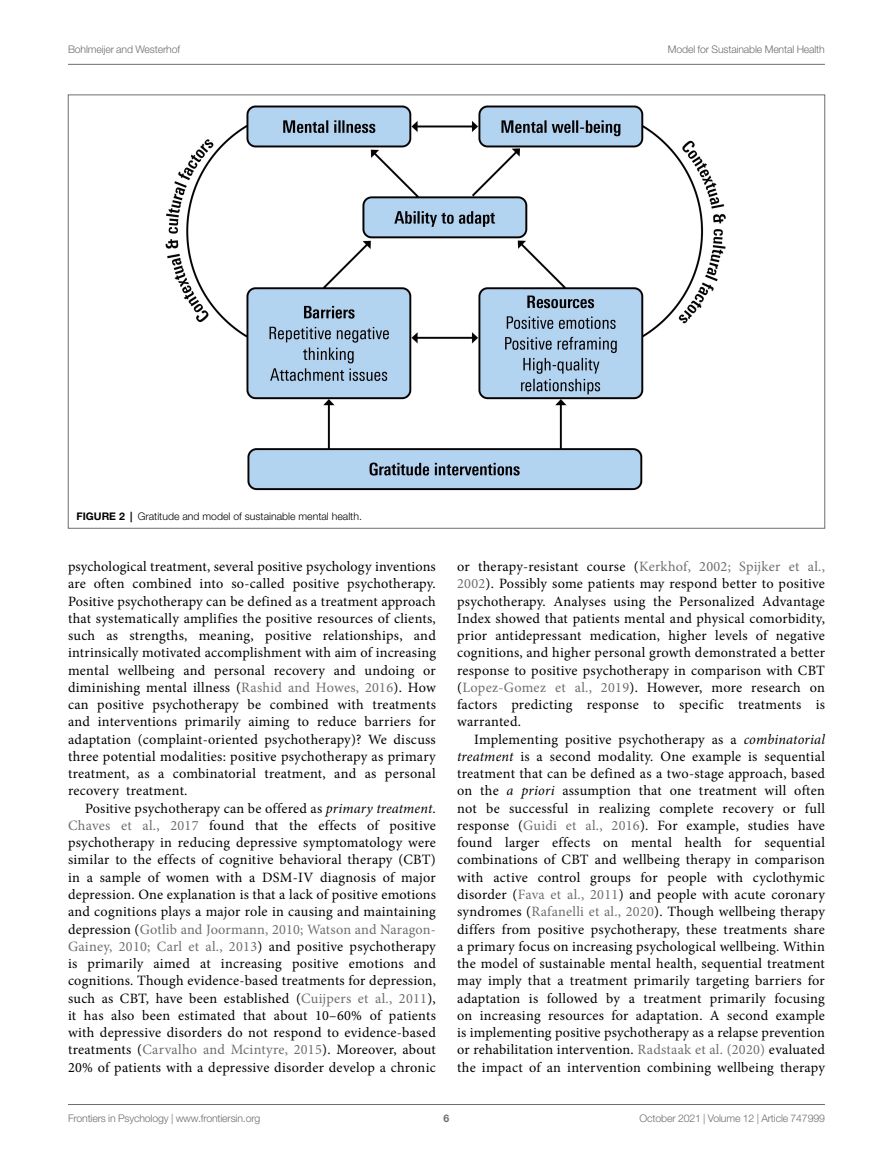
<style>
.page{position:relative;width:893px;height:1170px;background:#fff}
.page>*{position:absolute;margin:0;border:0;box-sizing:border-box;transform-origin:0 0}
.TEXT{font:14.25px/17.2px "Minion Pro";letter-spacing:.02em;color:#000;text-align:justify}
.TEXT_FLUSH{font:14.25px/17.2px "Minion Pro";letter-spacing:.015em;color:#000;text-align:justify}
.t1{font:300 10.5px "Helvetica Neue LT Std";letter-spacing:-.015em;color:#6d6e71}
.FIG_LEG{font:300 10.5px "Helvetica Neue LT Std";color:#000}
.t2{font:700 10.5px "Helvetica Neue LT Std";color:#6d6e71}
.s1{font-weight:700}
.s2{color:#6d6e71}
.s3{font-style:italic}
</style>
<div class="page">
<hr style="left:68px;top:64px;width:757px;height:1px;background:#6d6e71">
<hr style="left:68px;top:1104px;width:757px;height:1px;background:#6d6e71">
<img style="left:166px;top:105px;width:560px;height:385px">
<p class="t1" style="left:68px;top:42px;width:114px">Bohlmeijer and Westerhof</p>
<p class="t1" style="left:668px;top:42px;width:158px">Model for Sustainable Mental Health</p>
<p class="FIG_LEG" style="left:77px;top:509px;width:287px"><span class="s1">FIGURE 2 |</span> Gratitude and model of sustainable mental health.</p>
<p class="TEXT_FLUSH" style="left:68px;top:558px;width:369px">psychological treatment, several positive psychology inventions are often combined into so-called positive psychotherapy.<br>Positive psychotherapy can be defined as a treatment approach that systematically amplifies the positive resources of clients, such as strengths, meaning, positive relationships, and intrinsically motivated accomplishment with aim of increasing mental wellbeing and personal recovery and undoing or diminishing mental illness (<span class="s2">Rashid and Howes, 2016</span>). How can positive psychotherapy be combined with treatments and interventions primarily aiming to reduce barriers for adaptation (complaint-oriented psychotherapy)? We discuss three potential modalities: positive psychotherapy as primary treatment, as a combinatorial treatment, and as personal recovery treatment.</p>
<p class="TEXT" style="left:68px;top:799px;width:369px;text-indent:17px">Positive psychotherapy can be offered as <span class="s3">primary treatment</span>.<br><span class="s2">Chaves et al., 2017</span> found that the effects of positive psychotherapy in reducing depressive symptomatology were similar to the effects of cognitive behavioral therapy (CBT) in a sample of women with a DSM-IV diagnosis of major depression. One explanation is that a lack of positive emotions and cognitions plays a major role in causing and maintaining depression (<span class="s2">Gotlib and Joormann, 2010; Watson and Naragon-Gainey, 2010; Carl et al., 2013</span>) and positive psychotherapy is primarily aimed at increasing positive emotions and cognitions. Though evidence-based treatments for depression, such as CBT, have been established (<span class="s2">Cuijpers et al., 2011</span>), it has also been estimated that about 10–60% of patients with depressive disorders do not respond to evidence-based treatments (<span class="s2">Carvalho and Mcintyre, 2015</span>). Moreover, about 20% of patients with a depressive disorder develop a chronic</p>
<p class="TEXT" style="left:457px;top:558px;width:369px">or therapy-resistant course (<span class="s2">Kerkhof, 2002; Spijker et al., 2002</span>). Possibly some patients may respond better to positive psychotherapy. Analyses using the Personalized Advantage Index showed that patients mental and physical comorbidity, prior antidepressant medication, higher levels of negative cognitions, and higher personal growth demonstrated a better response to positive psychotherapy in comparison with CBT (<span class="s2">Lopez-Gomez et al., 2019</span>). However, more research on factors predicting response to specific treatments is warranted.</p>
<p class="TEXT" style="left:457px;top:730px;width:369px;text-indent:17px">Implementing positive psychotherapy as a <span class="s3">combinatorial treatment</span> is a second modality. One example is sequential treatment that can be defined as a two-stage approach, based on the <span class="s3">a priori</span> assumption that one treatment will often not be successful in realizing complete recovery or full response (<span class="s2">Guidi et al., 2016</span>). For example, studies have found larger effects on mental health for sequential combinations of CBT and wellbeing therapy in comparison with active control groups for people with cyclothymic disorder (<span class="s2">Fava et al., 2011</span>) and people with acute coronary syndromes (<span class="s2">Rafanelli et al., 2020</span>). Though wellbeing therapy differs from positive psychotherapy, these treatments share a primary focus on increasing psychological wellbeing. Within the model of sustainable mental health, sequential treatment may imply that a treatment primarily targeting barriers for adaptation is followed by a treatment primarily focusing on increasing resources for adaptation. A second example is implementing positive psychotherapy as a relapse prevention or rehabilitation intervention. <span class="s2">Radstaak et al. (2020)</span> evaluated the impact of an intervention combining wellbeing therapy</p>
<p class="t1" style="left:68px;top:1111px;width:194px">Frontiers in Psychology | www.frontiersin.org</p>
<p class="t2" style="left:444px;top:1111px;width:7px">6</p>
<p class="t1" style="left:640px;top:1111px;width:187px">October 2021 | Volume 12 | Article 747999</p>
</div>
